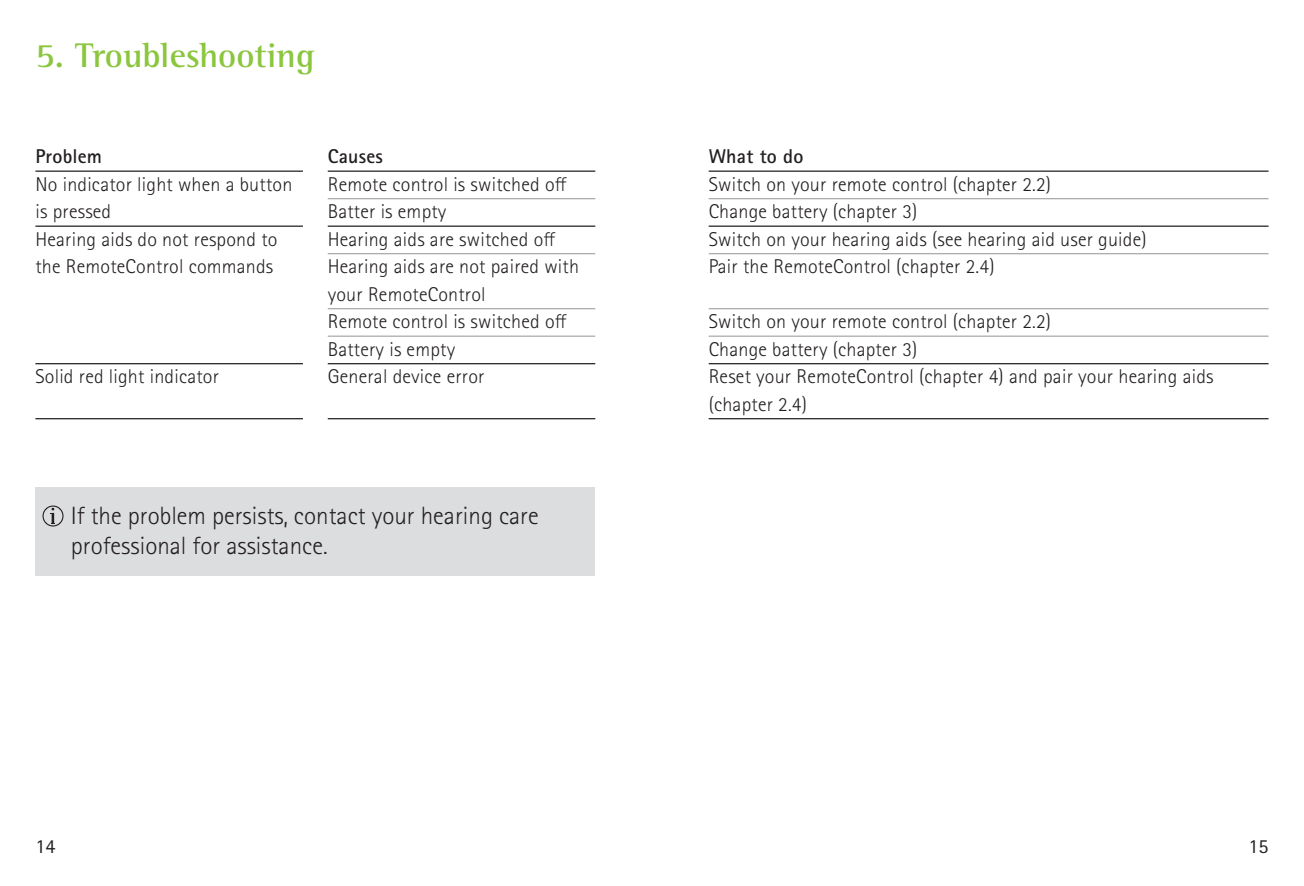
<style>
.page{position:relative;width:1304px;height:886px;background:#fff}
.page>*{position:absolute;margin:0;border:0;box-sizing:border-box;transform-origin:0 0}
.t1{font:700 35px "Rotis Semi Serif Pro";color:#8bc63e}
.t2{font:300 25px/30px "Rotis Sans Serif Pro";color:#231f20}
.t3{font:300 20px/27.5px "Rotis Sans Serif Pro";letter-spacing:.01em;color:#231f20}
.t4{font:700 20px "Rotis Sans Serif Pro";letter-spacing:.01em;color:#231f20}
.t5{font:20px "Rotis Sans Serif Pro";color:#231f20}
</style>
<div class="page">
<hr style="left:328px;top:171px;width:267px;height:1px;background:#231f20">
<hr style="left:328px;top:198px;width:267px;height:1px;background:#a8a9ad">
<hr style="left:328px;top:226px;width:267px;height:1px;background:#231f20">
<hr style="left:328px;top:253px;width:267px;height:1px;background:#a8a9ad">
<hr style="left:328px;top:308px;width:267px;height:1px;background:#a8a9ad">
<hr style="left:328px;top:336px;width:267px;height:1px;background:#a8a9ad">
<hr style="left:328px;top:363px;width:267px;height:1px;background:#231f20">
<hr style="left:328px;top:418px;width:267px;height:1px;background:#231f20">
<hr style="left:35px;top:171px;width:268px;height:1px;background:#231f20">
<hr style="left:35px;top:226px;width:268px;height:1px;background:#231f20">
<hr style="left:35px;top:363px;width:268px;height:1px;background:#231f20">
<hr style="left:35px;top:418px;width:268px;height:1px;background:#231f20">
<hr style="left:709px;top:171px;width:560px;height:1px;background:#231f20">
<hr style="left:709px;top:198px;width:560px;height:1px;background:#a8a9ad">
<hr style="left:709px;top:226px;width:560px;height:1px;background:#231f20">
<hr style="left:709px;top:253px;width:560px;height:1px;background:#a8a9ad">
<hr style="left:709px;top:308px;width:560px;height:1px;background:#a8a9ad">
<hr style="left:709px;top:336px;width:560px;height:1px;background:#a8a9ad">
<hr style="left:709px;top:363px;width:560px;height:1px;background:#231f20">
<hr style="left:709px;top:418px;width:560px;height:1px;background:#231f20">
<div style="left:35px;top:487px;width:560px;height:88px;background:#dcdddf"></div>
<svg style="left:43px;top:505px;width:21px;height:21px"></svg>
<h1 class="t1" style="left:35px;top:34px;width:281px">5. Troubleshooting</h1>
<p class="t4" style="left:35px;top:144px;width:68px">Problem</p>
<p class="t3" style="left:35px;top:171px;width:258px">No indicator light when a button is pressed<br>Hearing aids do not respond to the RemoteControl commands</p>
<p class="t3" style="left:35px;top:363px;width:185px">Solid red light indicator</p>
<p class="t4" style="left:328px;top:144px;width:57px">Causes</p>
<p class="t3" style="left:328px;top:171px;width:253px">Remote control is switched off<br>Batter is empty<br>Hearing aids are switched off<br>Hearing aids are not paired with your RemoteControl<br>Remote control is switched off<br>Battery is empty<br>General device error</p>
<p class="t2" style="left:71px;top:501px;width:469px">If the problem persists, contact your hearing care professional for assistance.</p>
<p class="t4" style="left:709px;top:144px;width:96px">What to do</p>
<p class="t3" style="left:709px;top:171px;width:439px">Switch on your remote control (chapter 2.2)<br>Change battery (chapter 3)<br>Switch on your hearing aids (see hearing aid user guide)<br>Pair the RemoteControl (chapter 2.4)</p>
<p class="t3" style="left:709px;top:308px;width:506px">Switch on your remote control (chapter 2.2)<br>Change battery (chapter 3)<br>Reset your RemoteControl (chapter 4) and pair your hearing aids (chapter 2.4)</p>
<p class="t5" style="left:35px;top:834px;width:21px">14</p>
<p class="t5" style="left:1249px;top:834px;width:21px">15</p>
</div>
